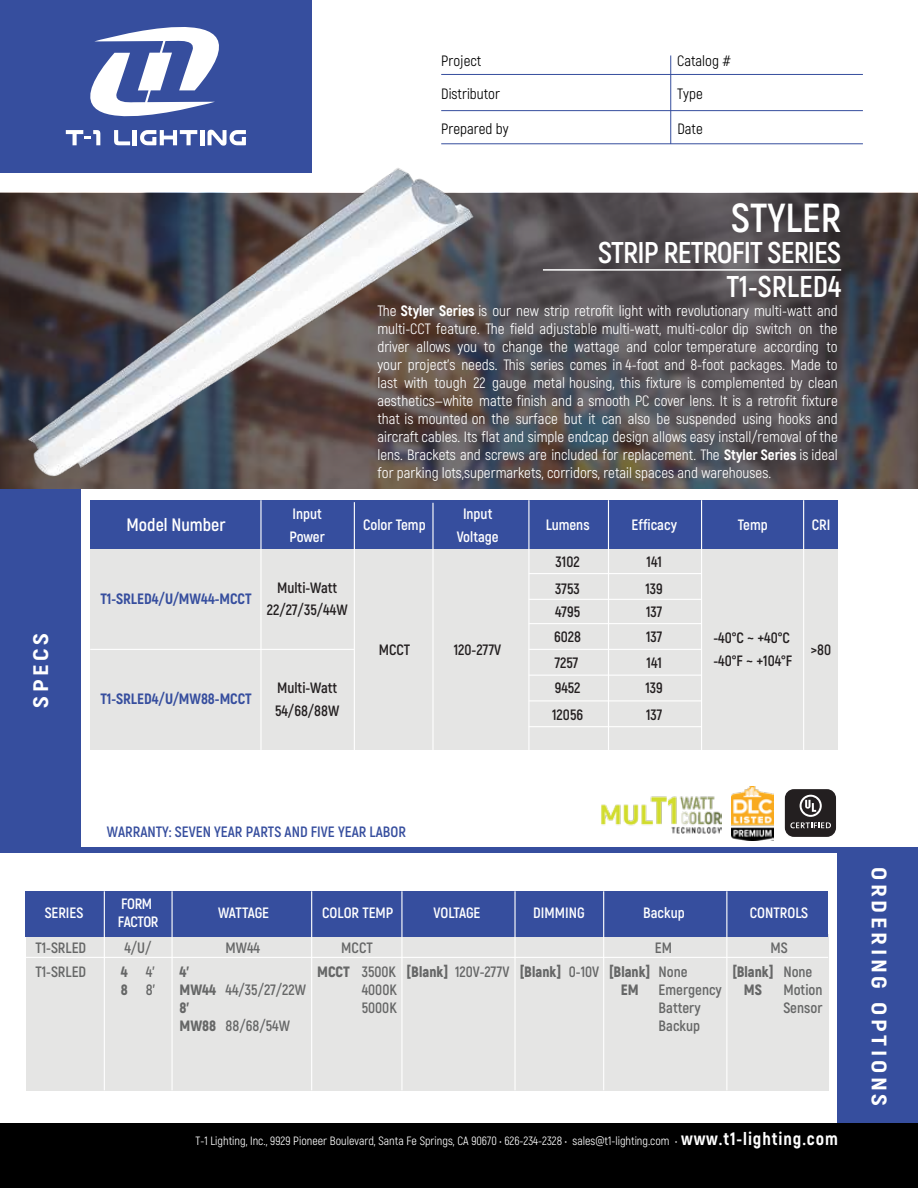
<style>
.page{position:relative;width:918px;height:1188px;background:#fff}
.page>*{position:absolute;margin:0;border:0;box-sizing:border-box;transform-origin:0 0}
.t1{font:700 40.5px "Akrobat";color:#fff}
.t2{font:700 30px/34.5px "Akrobat";letter-spacing:-.03em;color:#fff;text-align:right}
.t3{font:800 21px "Akrobat";letter-spacing:.15em;color:#fff;scale:1.18 1}
.t4{font:700 18px "Akrobat";color:#fff}
.t5{font:15px/18px "Akrobat";color:#fff;text-align:justify}
.t6{font:700 15px/18px "Akrobat";color:#666767}
.t7{font:700 15px/25.5px "Akrobat";color:#231f20}
.t8{font:700 15px/22.5px "Akrobat";color:#fff}
.t9{font:900 15px/18px "Akrobat";color:#666767}
.t10{font:15px "Akrobat";color:#000}
.t11{font:800 15px "Akrobat";color:#364e9e}
.t12{font:700 15px "Akrobat";color:#364e9e}
.t13{font:700 15px/18px "Akrobat";letter-spacing:-.025em;color:#fff}
.t14{font:700 15px "Akrobat";letter-spacing:-.02em;color:#fff}
.t15{font:12px "Akrobat";color:#fff}
.s1{font-weight:800}
.s2{font-weight:900}
.s3{font-weight:700}
.s4{font-weight:800;font-size:18px}
</style>
<div class="page">
<div style="left:837px;top:849px;width:81px;height:279px;background:#364e9e"></div>
<div style="left:0;top:0;width:312px;height:172px;background:#364e9e"></div>
<div style="left:0;top:487px;width:81px;height:363px;background:#364e9e"></div>
<div style="left:0;top:1123px;width:918px;height:65px;background:#000"></div>
<div style="left:0;top:847px;width:918px;height:6px;background:#364e9e"></div>
<img style="left:522px;top:193px;width:396px;height:295px">
<div style="left:785px;top:789px;width:51px;height:48px;background:#231f20;border-radius:9px"></div>
<svg style="left:790px;top:795px;width:41px;height:33px"></svg>
<img style="left:732px;top:786px;width:41px;height:54px">
<img style="left:0;top:111px;width:522px;height:378px">
<img style="left:601px;top:796px;width:121px;height:38px">
<div style="left:90px;top:500px;width:748px;height:49px;background:#364e9e"></div>
<div style="left:90px;top:549px;width:748px;height:201px;background:#e5e5e4"></div>
<hr style="left:529px;top:573px;width:173px;height:1px;background:#fff">
<hr style="left:529px;top:599px;width:173px;height:1px;background:#fff">
<hr style="left:529px;top:623px;width:173px;height:1px;background:#fff">
<hr style="left:529px;top:649px;width:173px;height:1px;background:#fff">
<hr style="left:529px;top:675px;width:173px;height:1px;background:#fff">
<hr style="left:529px;top:700px;width:173px;height:1px;background:#fff">
<hr style="left:529px;top:726px;width:173px;height:1px;background:#fff">
<hr style="left:90px;top:649px;width:264px;height:1px;background:#fff">
<hr style="left:803px;top:500px;width:1px;height:250px;background:#fff">
<hr style="left:260px;top:500px;width:2px;height:250px;background:#fff">
<hr style="left:354px;top:502px;width:1px;height:250px;background:#fff">
<hr style="left:432px;top:503px;width:2px;height:250px;background:#fff">
<hr style="left:528px;top:500px;width:1px;height:250px;background:#fff">
<hr style="left:701px;top:500px;width:1px;height:250px;background:#fff">
<hr style="left:608px;top:500px;width:1px;height:250px;background:#fff">
<div style="left:26px;top:934px;width:802px;height:156px;background:#e5e5e4"></div>
<div style="left:26px;top:891px;width:802px;height:46px;background:#364e9e"></div>
<hr style="left:26px;top:957px;width:802px;height:1px;background:#fff">
<hr style="left:311px;top:891px;width:1px;height:199px;background:#fff">
<hr style="left:172px;top:891px;width:1px;height:199px;background:#fff">
<hr style="left:401px;top:891px;width:2px;height:199px;background:#fff">
<hr style="left:514px;top:891px;width:2px;height:199px;background:#fff">
<hr style="left:104px;top:891px;width:1px;height:199px;background:#fff">
<hr style="left:726px;top:891px;width:1px;height:199px;background:#fff">
<hr style="left:603px;top:891px;width:1px;height:199px;background:#fff">
<hr style="left:543px;top:269px;width:298px;height:2px;background:#fff">
<hr style="left:441px;top:144px;width:422px;height:1px;background:#364e9e">
<hr style="left:441px;top:110px;width:422px;height:1px;background:#364e9e">
<hr style="left:441px;top:74px;width:422px;height:1px;background:#364e9e">
<hr style="left:670px;top:56px;width:1px;height:88px;background:#364e9e">
<svg style="left:24px;top:27px;width:261px;height:130px"></svg>
<h3 class="t3" style="left:28px;top:708px;width:65px;rotate:-90deg">SPECS</h3>
<p class="t10" style="left:441px;top:52px;width:42px">Project</p>
<p class="t10" style="left:677px;top:52px;width:55px">Catalog #</p>
<p class="t10" style="left:441px;top:85px;width:60px">Distributor</p>
<p class="t10" style="left:677px;top:85px;width:27px">Type</p>
<p class="t10" style="left:441px;top:120px;width:69px">Prepared by</p>
<p class="t10" style="left:677px;top:120px;width:27px">Date</p>
<p class="t4" style="left:127px;top:514px;width:100px">Model Number</p>
<p class="t8" style="left:290px;top:503px;width:37px">Input<br>Power</p>
<p class="t11" style="left:100px;top:589px;width:153px">T1-SRLED4/U/MW44-MCCT</p>
<p class="t7" style="left:267px;top:576px;width:82px;line-height:22.5px;text-align:center">Multi-Watt<br>22/27/35/44W</p>
<p class="t11" style="left:100px;top:690px;width:153px">T1-SRLED4/U/MW88-MCCT</p>
<p class="t7" style="left:275px;top:677px;width:66px;line-height:22.5px">Multi-Watt<br>54/68/88W</p>
<h1 class="t1" style="left:731px;top:192px;width:111px">STYLER</h1>
<h2 class="t2" style="left:598px;top:235px;width:244px">STRIP RETROFIT SERIES<br>T1-SRLED4</h2>
<p class="t5" style="left:377px;top:302px;width:462px">The <span class="s1">Styler Series</span> is our new strip retrofit light with revolutionary multi-watt and multi-CCT feature. The field adjustable multi-watt, multi-color dip switch on the driver allows you to change the wattage and color temperature according to your project’s needs. This series comes in 4-foot and 8-foot packages. Made to last with tough 22 gauge metal housing, this fixture is complemented by clean aesthetics—white matte finish and a smooth PC cover lens. It is a retrofit fixture that is mounted on the surface but it can also be suspended using hooks and aircraft cables. Its flat and simple endcap design allows easy install/removal of the lens. Brackets and screws are included for replacement. The <span class="s1">Styler Series</span> is ideal for parking lots,supermarkets, corridors, retail spaces and warehouses.</p>
<p class="t8" style="left:363px;top:513px;width:64px">Color Temp</p>
<p class="t8" style="left:457px;top:503px;width:44px;text-align:center">Input<br>Voltage</p>
<p class="t7" style="left:379px;top:637px;width:33px">MCCT</p>
<p class="t7" style="left:454px;top:636px;width:49px">120-277V</p>
<p class="t8" style="left:546px;top:513px;width:45px">Lumens</p>
<p class="t7" style="left:555px;top:549px;width:26px;line-height:27px">3102<br>3753</p>
<p class="t7" style="left:554px;top:599px;width:28px">4795<br>6028</p>
<p class="t7" style="left:555px;top:650px;width:25px">7257</p>
<p class="t7" style="left:555px;top:675px;width:27px">9452</p>
<p class="t7" style="left:552px;top:702px;width:32px">12056</p>
<p class="t8" style="left:632px;top:513px;width:47px">Efficacy</p>
<p class="t8" style="left:738px;top:513px;width:31px">Temp</p>
<p class="t7" style="left:646px;top:549px;width:19px;line-height:27px">141<br>139</p>
<p class="t7" style="left:646px;top:599px;width:19px;text-align:justify">137<br>137<br>141<br>139</p>
<p class="t7" style="left:646px;top:702px;width:18px">137</p>
<p class="t7" style="left:713px;top:627px;width:80px;line-height:22.5px">-40°C ~ +40°C -40°F ~ +104°F</p>
<p class="t8" style="left:812px;top:513px;width:20px">CRI</p>
<p class="t7" style="left:811px;top:637px;width:22px">&gt;80</p>
<p class="t12" style="left:107px;top:823px;width:301px">WARRANTY: SEVEN YEAR PARTS AND FIVE YEAR LABOR</p>
<p class="t8" style="left:45px;top:902px;width:40px">SERIES</p>
<p class="t6" style="left:35px;top:935px;width:52px;line-height:23.9px">T1-SRLED<br>T1-SRLED</p>
<p class="t13" style="left:118px;top:895px;width:42px">FORM<br>FACTOR</p>
<p class="t14" style="left:218px;top:904px;width:53px">WATTAGE</p>
<p class="t8" style="left:322px;top:902px;width:73px">COLOR TEMP</p>
<p class="t8" style="left:434px;top:902px;width:49px">VOLTAGE</p>
<p class="t8" style="left:533px;top:902px;width:53px">DIMMING</p>
<p class="t8" style="left:643px;top:902px;width:43px">Backup</p>
<p class="t8" style="left:750px;top:902px;width:60px">CONTROLS</p>
<p class="t6" style="left:124px;top:938px;width:29px">4/U/</p>
<p class="t6" style="left:226px;top:938px;width:36px">MW44</p>
<p class="t6" style="left:341px;top:938px;width:33px">MCCT</p>
<p class="t6" style="left:655px;top:938px;width:19px">EM</p>
<p class="t6" style="left:770px;top:938px;width:19px">MS</p>
<p class="t9" style="left:121px;top:962px;width:9px">4<br>8</p>
<p class="t6" style="left:146px;top:962px;width:11px">4’<br>8’</p>
<p class="t9" style="left:179px;top:962px;width:11px">4’</p>
<p class="t9" style="left:179px;top:980px;width:38px">MW44<br>8’<br>MW88</p>
<p class="t6" style="left:226px;top:980px;width:82px">44/35/27/22W</p>
<p class="t6" style="left:226px;top:1016px;width:66px">88/68/54W</p>
<p class="t6" style="left:362px;top:962px;width:37px;text-align:justify;text-indent:-45px"><span class="s2">MCCT</span> 3500K 4000K 5000K</p>
<p class="t6" style="left:406px;top:962px;width:104px"><span class="s2">[Blank]</span> 120V-277V</p>
<p class="t9" style="left:621px;top:962px;width:31px;text-indent:-101px">[Blank] <span class="s3">0-10V</span> [Blank]<br>EM</p>
<p class="t6" style="left:659px;top:962px;width:65px">None<br>Emergency<br>Battery<br>Backup</p>
<p class="t9" style="left:732px;top:962px;width:43px;text-align:center">[Blank]<br>MS</p>
<p class="t6" style="left:783px;top:962px;width:41px">None<br>Motion<br>Sensor</p>
<p class="t15" style="left:196px;top:1134px;width:644px">T-1 Lighting, Inc., 9929 Pioneer Boulevard, Santa Fe Springs, CA 90670 • 626-234-2328 • sales@t1-lighting.com • <span class="s4">www.t1-lighting.com</span></p>
<h3 class="t3" style="left:892px;top:867px;width:204px;rotate:90deg">ORDERING OPTIONS</h3>
</div>
